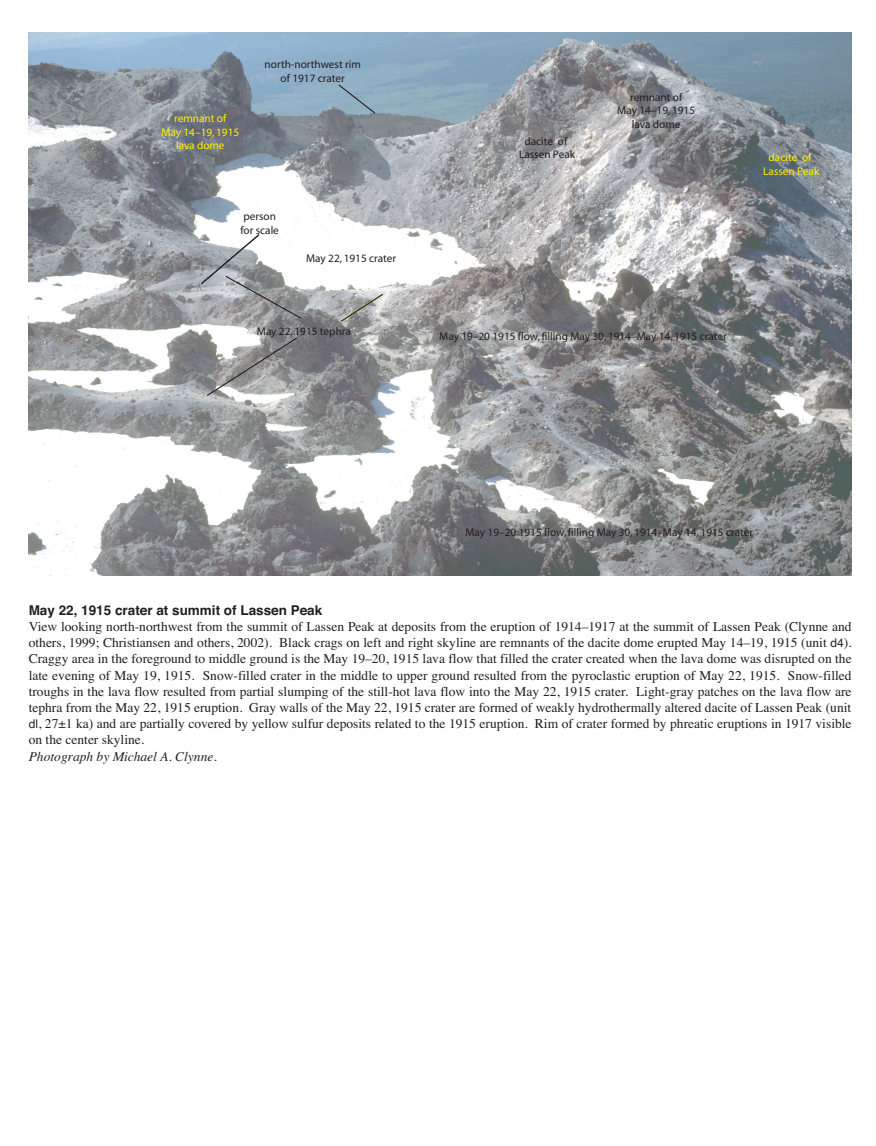
<style>
.page{position:relative;width:876px;height:1146px;background:#fff}
.page>*{position:absolute;margin:0;border:0;box-sizing:border-box;transform-origin:0 0}
.t1{font:13.5px/16.2px "Times";color:#231f20;text-align:justify}
.t2{font:700 13.5px "Helvetica";color:#231f20}
.t3{font:italic 13.5px "Times";color:#231f20}
.t4{font:11.25px/13.5px "Myriad";color:#231f20;text-align:center}
.t5{font:11.25px/13.5px "Myriad";color:#fff101;text-align:center}
.s1{font-family:"Helvetica";font-size:12px}
</style>
<div class="page">
<img style="left:29px;top:32px;width:822px;height:543px">
<svg style="left:339px;top:293px;width:45px;height:30px"></svg>
<svg style="left:205px;top:336px;width:93px;height:61px"></svg>
<svg style="left:200px;top:233px;width:102px;height:86px"></svg>
<svg style="left:337px;top:83px;width:39px;height:32px"></svg>
<p class="t5" style="left:161px;top:112px;width:79px">remnant of<br>May 14–19, 1915 lava dome</p>
<p class="t4" style="left:264px;top:58px;width:98px">north-northwest rim of 1917 crater</p>
<p class="t4" style="left:240px;top:210px;width:40px;text-align:left">person for scale</p>
<p class="t4" style="left:306px;top:252px;width:92px">May 22, 1915 crater</p>
<p class="t4" style="left:257px;top:325px;width:96px">May 22, 1915 tephra</p>
<p class="t4" style="left:519px;top:135px;width:57px">dacite of<br>Lassen Peak</p>
<p class="t4" style="left:617px;top:91px;width:79px">remnant of<br>May 14–19, 1915 lava dome</p>
<p class="t5" style="left:763px;top:152px;width:57px">dacite of<br>Lassen Peak</p>
<p class="t4" style="left:439px;top:331px;width:289px">May 19–20 1915 flow, filling May 30, 1914–May 14, 1915 crater</p>
<p class="t4" style="left:465px;top:526px;width:289px">May 19–20 1915 flow, filling May 30, 1914–May 14, 1915 crater</p>
<p class="t2" style="left:29px;top:605px;width:295px">May 22, 1915 crater at summit of Lassen Peak</p>
<p class="t1" style="left:29px;top:619px;width:824px">View looking north-northwest from the summit of Lassen Peak at deposits from the eruption of 1914–1917 at the summit of Lassen Peak (Clynne and others, 1999; Christiansen and others, 2002). Black crags on left and right skyline are remnants of the dacite dome erupted May 14–19, 1915 (unit <span class="s1">d4</span>).<br>Craggy area in the foreground to middle ground is the May 19–20, 1915 lava flow that filled the crater created when the lava dome was disrupted on the late evening of May 19, 1915. Snow-filled crater in the middle to upper ground resulted from the pyroclastic eruption of May 22, 1915. Snow-filled troughs in the lava flow resulted from partial slumping of the still-hot lava flow into the May 22, 1915 crater. Light-gray patches on the lava flow are tephra from the May 22, 1915 eruption. Gray walls of the May 22, 1915 crater are formed of weakly hydrothermally altered dacite of Lassen Peak (unit <span class="s1">dl</span>, 27±1 ka) and are partially covered by yellow sulfur deposits related to the 1915 eruption. Rim of crater formed by phreatic eruptions in 1917 visible on the center skyline.</p>
<p class="t3" style="left:29px;top:751px;width:189px">Photograph by Michael A. Clynne.</p>
</div>
